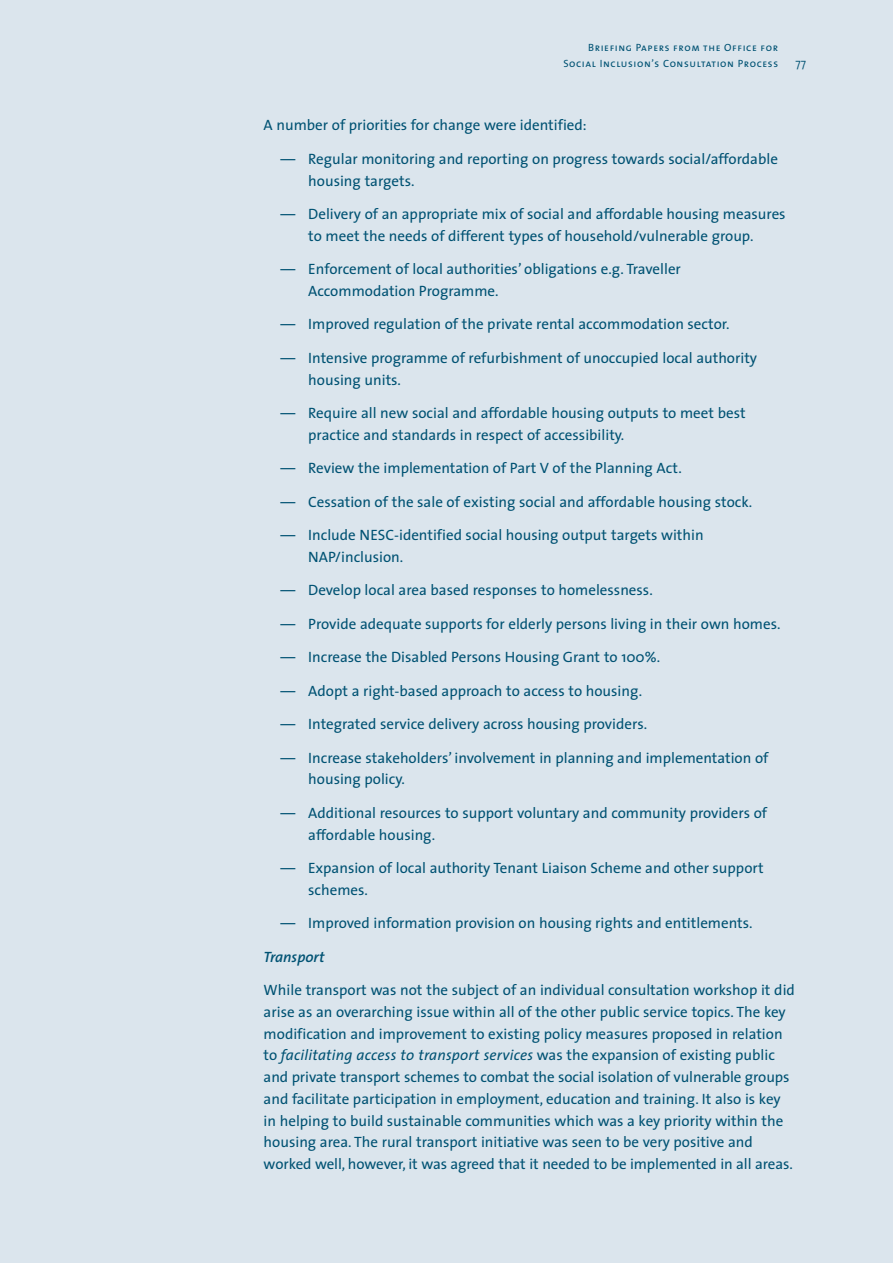
<style>
.page{position:relative;width:893px;height:1263px;background:#dbe5ed}
.page>*{position:absolute;margin:0;border:0;box-sizing:border-box;transform-origin:0 0}
.t1{font:15px/21.8px "The Sans";color:#005273}
.t2{font:italic 600 15px "The Sans";color:#005273}
.t3{font:300 12px "The Sans";color:#005273;scale:.95 1}
.t4{font:10.5px/16.5px "The Sans Caps";letter-spacing:.06em;color:#005273;text-align:right}
.s1{font-style:italic}
</style>
<div class="page">
<p class="t4" style="left:563px;top:40px;width:216px">Briefing Papers from the Office for<br>Social Inclusion’s Consultation Process</p>
<p class="t3" style="left:795px;top:59px;width:13px">77</p>
<p class="t1" style="left:264px;top:116px;width:325px">A number of priorities for change were identified:</p>
<p class="t1" style="left:308px;top:149px;width:471px;text-indent:-28px">— Regular monitoring and reporting on progress towards social/affordable housing targets.</p>
<p class="t1" style="left:281px;top:204px;width:507px;text-align:center">— Delivery of an appropriate mix of social and affordable housing measures to meet the needs of different types of household/vulnerable group.</p>
<p class="t1" style="left:308px;top:260px;width:374px;text-indent:-28px">— Enforcement of local authorities’ obligations e.g. Traveller<br>Accommodation Programme.</p>
<p class="t1" style="left:281px;top:315px;width:451px">— Improved regulation of the private rental accommodation sector.</p>
<p class="t1" style="left:308px;top:348px;width:450px;text-indent:-28px">— Intensive programme of refurbishment of unoccupied local authority housing units.</p>
<p class="t1" style="left:308px;top:403px;width:439px;text-indent:-28px">— Require all new social and affordable housing outputs to meet best practice and standards in respect of accessibility.</p>
<p class="t1" style="left:281px;top:459px;width:403px">— Review the implementation of Part V of the Planning Act.</p>
<p class="t1" style="left:281px;top:492px;width:473px">— Cessation of the sale of existing social and affordable housing stock.</p>
<p class="t1" style="left:308px;top:526px;width:397px;text-indent:-28px">— Include NESC-identified social housing output targets within<br>NAP/inclusion.</p>
<p class="t1" style="left:281px;top:581px;width:374px">— Develop local area based responses to homelessness.</p>
<p class="t1" style="left:281px;top:614px;width:501px">— Provide adequate supports for elderly persons living in their own homes.</p>
<p class="t1" style="left:281px;top:648px;width:381px">— Increase the Disabled Persons Housing Grant to 100%.</p>
<p class="t1" style="left:281px;top:681px;width:363px">— Adopt a right-based approach to access to housing.</p>
<p class="t1" style="left:281px;top:715px;width:368px">— Integrated service delivery across housing providers.</p>
<p class="t1" style="left:308px;top:748px;width:462px;text-indent:-28px">— Increase stakeholders’ involvement in planning and implementation of housing policy.</p>
<p class="t1" style="left:308px;top:803px;width:460px;text-indent:-28px">— Additional resources to support voluntary and community providers of affordable housing.</p>
<p class="t1" style="left:308px;top:858px;width:457px;text-indent:-28px">— Expansion of local authority Tenant Liaison Scheme and other support schemes.</p>
<p class="t1" style="left:281px;top:914px;width:474px">— Improved information provision on housing rights and entitlements.</p>
<p class="t2" style="left:264px;top:951px;width:62px">Transport</p>
<p class="t1" style="left:264px;top:980px;width:533px">While transport was not the subject of an individual consultation workshop it did arise as an overarching issue within all of the other public service topics. The key modification and improvement to existing policy measures proposed in relation to <span class="s1">facilitating access to transport services</span> was the expansion of existing public and private transport schemes to combat the social isolation of vulnerable groups and facilitate participation in employment, education and training. It also is key in helping to build sustainable communities which was a key priority within the housing area. The rural transport initiative was seen to be very positive and worked well, however, it was agreed that it needed to be implemented in all areas.</p>
</div>
